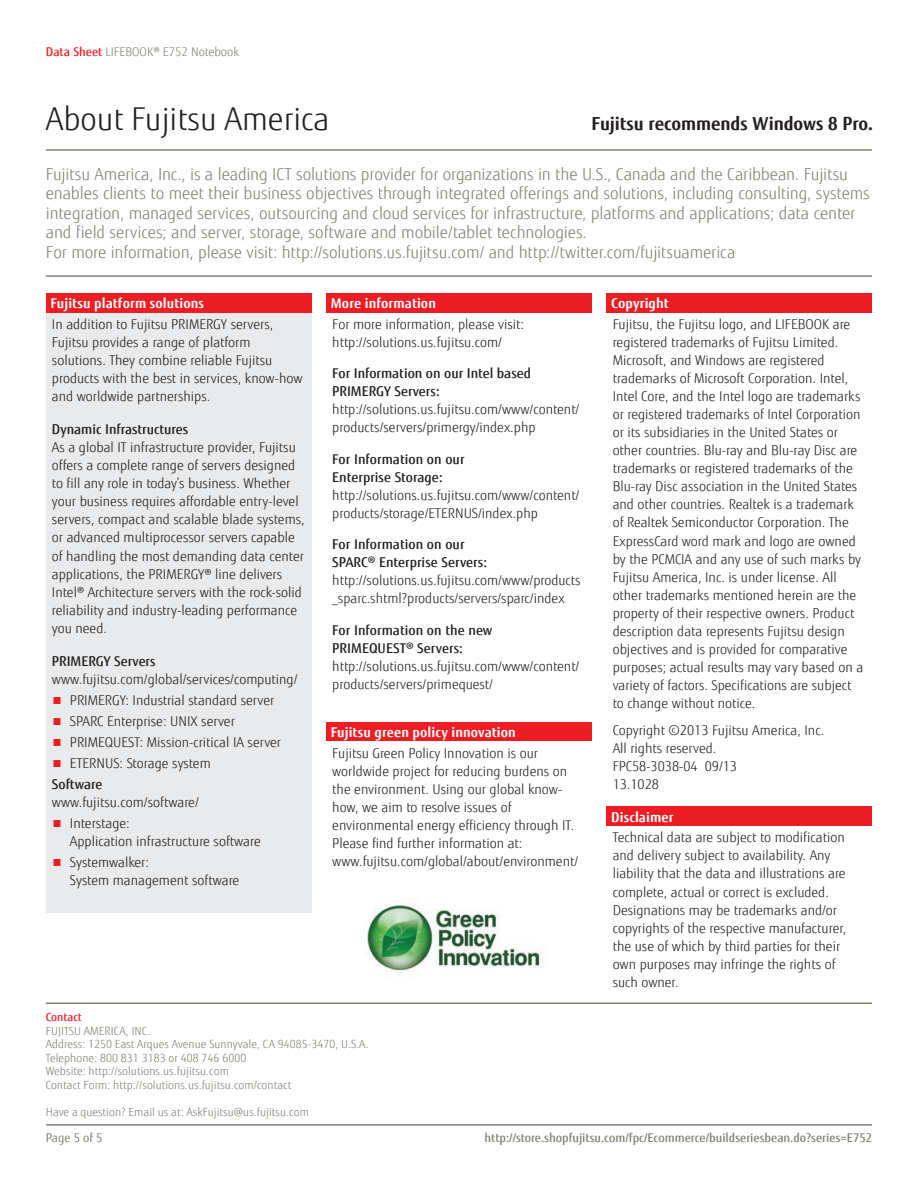
<style>
.page{position:relative;width:918px;height:1188px;background:#fff}
.page>*{position:absolute;margin:0;border:0;box-sizing:border-box;transform-origin:0 0}
.Fujitsu_Boilerplate{font:300 31.5px "Fujitsu Sans";color:#231f20}
.Fujitsu_Body_Text{font:700 18px "Fujitsu Sans";letter-spacing:-.005em;color:#231f20}
.Fujitsu_Boiler_Plate{font:300 16.5px/19.5px "Fujitsu Sans";letter-spacing:-.005em;color:#818178}
.Fujitsu_Body_Text-2{font:300 13.5px/18px "Fujitsu Sans";color:#231f20}
.Fujitsu_Table_Header{font:700 13.5px "Fujitsu Sans";letter-spacing:.005em;color:#fff}
.Fujitsu_Body_Text_Mo{font:300 13.5px "Fujitsu Sans";color:#231f20}
.Fujitsu_Body_text_Su{font:500 13.5px "Fujitsu Sans";color:#231f20}
.Fujitsu_Footer_URL{font:500 12px "Fujitsu Sans";color:#818178}
.Fujitsu_Header_Gray{font:300 12px "Fujitsu Sans";color:#818178}
.Fujitsu_Pagination{font:12px "Fujitsu Sans";color:#818178}
.t1{font:300 11.25px/13.5px "Fujitsu Sans";letter-spacing:.005em;color:#818178}
.t2{font:500 11.25px "Fujitsu Sans";color:#ee1d23}
.s1{font-weight:500;color:#ee1d23}
.s2{color:#ee1d23}
.s3{font-weight:500}
</style>
<div class="page">
<hr style="left:46px;top:275px;width:826px;height:2px;background:#818178">
<hr style="left:46px;top:149px;width:826px;height:2px;background:#818178">
<img style="left:367px;top:903px;width:174px;height:69px">
<hr style="left:46px;top:1002px;width:826px;height:2px;background:#818178">
<hr style="left:46px;top:1124px;width:826px;height:2px;background:#818178">
<div style="left:46px;top:293px;width:265px;height:20px;background:#ee1d23"></div>
<div style="left:46px;top:313px;width:265px;height:599px;background:#e9eaeb"></div>
<div style="left:326px;top:293px;width:266px;height:20px;background:#ee1d23"></div>
<div style="left:326px;top:722px;width:266px;height:20px;background:#ee1d23"></div>
<div style="left:607px;top:293px;width:265px;height:20px;background:#ee1d23"></div>
<div style="left:607px;top:807px;width:265px;height:19px;background:#ee1d23"></div>
<p class="Fujitsu_Header_Gray" style="left:46px;top:44px;width:195px"><span class="s1">Data Sheet</span> LIFEBOOK® E752 Notebook</p>
<p class="Fujitsu_Boilerplate" style="left:46px;top:100px;width:285px">About Fujitsu America</p>
<p class="Fujitsu_Boiler_Plate" style="left:46px;top:164px;width:825px">Fujitsu America, Inc., is a leading ICT solutions provider for organizations in the U.S., Canada and the Caribbean. Fujitsu enables clients to meet their business objectives through integrated offerings and solutions, including consulting, systems integration, managed services, outsourcing and cloud services for infrastructure, platforms and applications; data center and field services; and server, storage, software and mobile/tablet technologies.</p>
<p class="Fujitsu_Boiler_Plate" style="left:46px;top:242px;width:691px">For more information, please visit: http://solutions.us.fujitsu.com/ and http://twitter.com/fujitsuamerica</p>
<p class="Fujitsu_Table_Header" style="left:50px;top:295px;width:155px">Fujitsu platform solutions</p>
<p class="Fujitsu_Body_Text-2" style="left:52px;top:315px;width:252px">In addition to Fujitsu PRIMERGY servers, Fujitsu provides a range of platform solutions. They combine reliable Fujitsu products with the best in services, know-how and worldwide partnerships.</p>
<p class="Fujitsu_Body_text_Su" style="left:52px;top:421px;width:138px">Dynamic Infrastructures</p>
<p class="Fujitsu_Body_Text-2" style="left:52px;top:439px;width:254px">As a global IT infrastructure provider, Fujitsu offers a complete range of servers designed to fill any role in today’s business. Whether your business requires affordable entry-level servers, compact and scalable blade systems, or advanced multiprocessor servers capable of handling the most demanding data center applications, the PRIMERGY® line delivers Intel® Architecture servers with the rock-solid reliability and industry-leading performance you need.</p>
<p class="Fujitsu_Body_text_Su" style="left:52px;top:652px;width:105px">PRIMERGY Servers</p>
<p class="Fujitsu_Body_Text_Mo" style="left:52px;top:671px;width:247px">www.fujitsu.com/global/services/computing/</p>
<p class="Fujitsu_Body_Text-2" style="left:52px;top:691px;width:224px"><span class="s2">■</span> PRIMERGY: Industrial standard server</p>
<p class="Fujitsu_Body_Text-2" style="left:52px;top:712px;width:184px"><span class="s2">■</span> SPARC Enterprise: UNIX server</p>
<p class="Fujitsu_Body_Text-2" style="left:52px;top:733px;width:231px"><span class="s2">■</span> PRIMEQUEST: Mission-critical IA server</p>
<p class="Fujitsu_Body_Text-2" style="left:52px;top:754px;width:160px"><span class="s2">■</span> ETERNUS: Storage system</p>
<p class="Fujitsu_Body_text_Su" style="left:52px;top:776px;width:52px">Software</p>
<p class="Fujitsu_Body_Text_Mo" style="left:52px;top:794px;width:148px">www.fujitsu.com/software/</p>
<p class="Fujitsu_Body_Text-2" style="left:70px;top:814px;width:192px;text-indent:-18px"><span class="s2">■</span> Interstage:<br>Application infrastructure software</p>
<p class="Fujitsu_Body_Text-2" style="left:70px;top:853px;width:171px;text-indent:-18px"><span class="s2">■</span> Systemwalker:<br>System management software</p>
<p class="Fujitsu_Body_Text" style="left:592px;top:112px;width:283px">Fujitsu recommends Windows 8 Pro.</p>
<p class="Fujitsu_Table_Header" style="left:331px;top:295px;width:107px">More information</p>
<p class="Fujitsu_Body_Text-2" style="left:332px;top:315px;width:193px">For more information, please visit: http://solutions.us.fujitsu.com/</p>
<p class="Fujitsu_Body_Text-2" style="left:332px;top:365px;width:249px"><span class="s3">For Information on our Intel based PRIMERGY Servers: </span>http://solutions.us.fujitsu.com/www/content/ products/servers/primergy/index.php</p>
<p class="Fujitsu_Body_Text-2" style="left:332px;top:450px;width:249px"><span class="s3">For Information on our<br>Enterprise Storage: </span>http://solutions.us.fujitsu.com/www/content/ products/storage/ETERNUS/index.php</p>
<p class="Fujitsu_Body_Text-2" style="left:332px;top:536px;width:250px"><span class="s3">For Information on our<br>SPARC® Enterprise Servers: </span>http://solutions.us.fujitsu.com/www/products _sparc.shtml?products/servers/sparc/index</p>
<p class="Fujitsu_Body_Text-2" style="left:332px;top:621px;width:249px"><span class="s3">For Information on the new<br>PRIMEQUEST® Servers: </span>http://solutions.us.fujitsu.com/www/content/ products/servers/primequest/</p>
<p class="Fujitsu_Table_Header" style="left:331px;top:723px;width:187px">Fujitsu green policy innovation</p>
<p class="Fujitsu_Body_Text-2" style="left:332px;top:744px;width:247px">Fujitsu Green Policy Innovation is our worldwide project for reducing burdens on the environment. Using our global know&shy;how, we aim to resolve issues of environmental energy efficiency through IT.<br>Please find further information at: www.fujitsu.com/global/about/environment/</p>
<p class="Fujitsu_Table_Header" style="left:611px;top:295px;width:59px">Copyright</p>
<p class="Fujitsu_Body_Text-2" style="left:613px;top:315px;width:252px">Fujitsu, the Fujitsu logo, and LIFEBOOK are registered trademarks of Fujitsu Limited.<br>Microsoft, and Windows are registered trademarks of Microsoft Corporation. Intel, Intel Core, and the Intel logo are trademarks or registered trademarks of Intel Corporation or its subsidiaries in the United States or other countries. Blu-ray and Blu-ray Disc are trademarks or registered trademarks of the Blu-ray Disc association in the United States and other countries. Realtek is a trademark of Realtek Semiconductor Corporation. The ExpressCard word mark and logo are owned by the PCMCIA and any use of such marks by Fujitsu America, Inc. is under license. All other trademarks mentioned herein are the property of their respective owners. Product description data represents Fujitsu design objectives and is provided for comparative purposes; actual results may vary based on a variety of factors. Specifications are subject to change without notice.</p>
<p class="Fujitsu_Body_Text-2" style="left:613px;top:721px;width:213px">Copyright ©2013 Fujitsu America, Inc.<br>All rights reserved.<br>FPC58-3038-04 09/13</p>
<p class="Fujitsu_Body_Text-2" style="left:613px;top:775px;width:48px">13.1028</p>
<p class="Fujitsu_Table_Header" style="left:611px;top:808px;width:64px">Disclaimer</p>
<p class="Fujitsu_Body_Text-2" style="left:613px;top:829px;width:235px">Technical data are subject to modification and delivery subject to availability. Any liability that the data and illustrations are complete, actual or correct is excluded.<br>Designations may be trademarks and/or copyrights of the respective manufacturer, the use of which by third parties for their own purposes may infringe the rights of such owner.</p>
<p class="t2" style="left:46px;top:1010px;width:38px">Contact</p>
<p class="t1" style="left:46px;top:1024px;width:324px">FUJITSU AMERICA, INC.<br>Address: 1250 East Arques Avenue Sunnyvale, CA 94085-3470, U.S.A.<br>Telephone: 800 831 3183 or 408 746 6000<br>Website: http://solutions.us.fujitsu.com<br>Contact Form: http://solutions.us.fujitsu.com/contact</p>
<p class="t1" style="left:46px;top:1105px;width:265px">Have a question? Email us at: AskFujitsu@us.fujitsu.com</p>
<p class="Fujitsu_Pagination" style="left:46px;top:1130px;width:58px">Page 5 of 5</p>
<p class="Fujitsu_Footer_URL" style="left:484px;top:1130px;width:389px">http://store.shopfujitsu.com/fpc/Ecommerce/buildseriesbean.do?series=E752</p>
</div>
